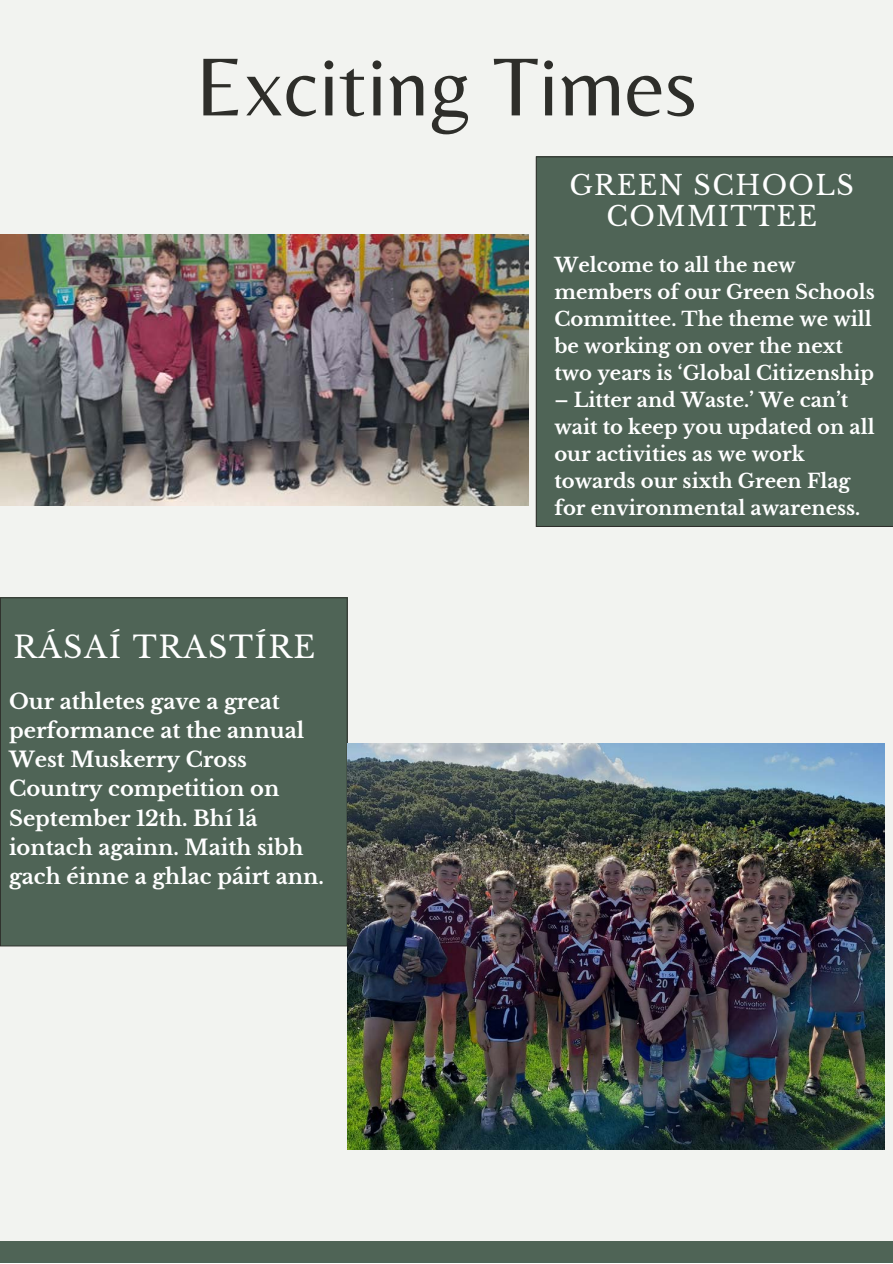
<style>
.page{position:relative;width:893px;height:1264px;background:#fff}
.page>*{position:absolute;margin:0;border:0;box-sizing:border-box;transform-origin:0 0}
.t1{font:85.5px "Belleza";color:#2e2e2a}
.t2{font:30px "Libre Baskerville";letter-spacing:.05em;color:#fff}
.t3{font:27px/31.5px "Libre Baskerville";letter-spacing:.05em;color:#fff;text-align:center}
.t4{font:700 21px/29.2px "Libre Baskerville";color:#fff}
.t5{font:700 19.5px/27px "Libre Baskerville";color:#fff}
</style>
<div class="page">
<div style="left:0;top:0;width:892px;height:1262px;background:#f2f3f0"></div>
<div style="left:535px;top:156px;width:357px;height:371px;background:#4f6456"></div>
<div style="left:0;top:597px;width:347px;height:349px;background:#4f6456"></div>
<div style="left:0;top:1240px;width:892px;height:22px;background:#4f6456"></div>
<img style="left:0;top:234px;width:528px;height:271px">
<img style="left:347px;top:743px;width:537px;height:406px">
<p class="t1" style="left:196px;top:36px;width:502px">Exciting Times</p>
<p class="t3" style="left:569px;top:170px;width:286px">GREEN SCHOOLS<br>COMMITTEE</p>
<p class="t2" style="left:14px;top:629px;width:303px">RÁSAÍ TRASTÍRE</p>
<p class="t4" style="left:9px;top:686px;width:316px">Our athletes gave a great performance at the annual<br>West Muskerry Cross<br>Country competition on<br>September 12th. Bhí lá iontach againn. Maith sibh gach éinne a ghlac páirt ann.</p>
<p class="t5" style="left:554px;top:251px;width:322px">Welcome to all the new members of our Green Schools<br>Committee. The theme we will be working on over the next two years is ‘Global Citizenship</p>
<p class="t5" style="left:554px;top:386px;width:321px">– Litter and Waste.’ We can’t wait to keep you updated on all our activities as we work towards our sixth Green Flag for environmental awareness.</p>
</div>
